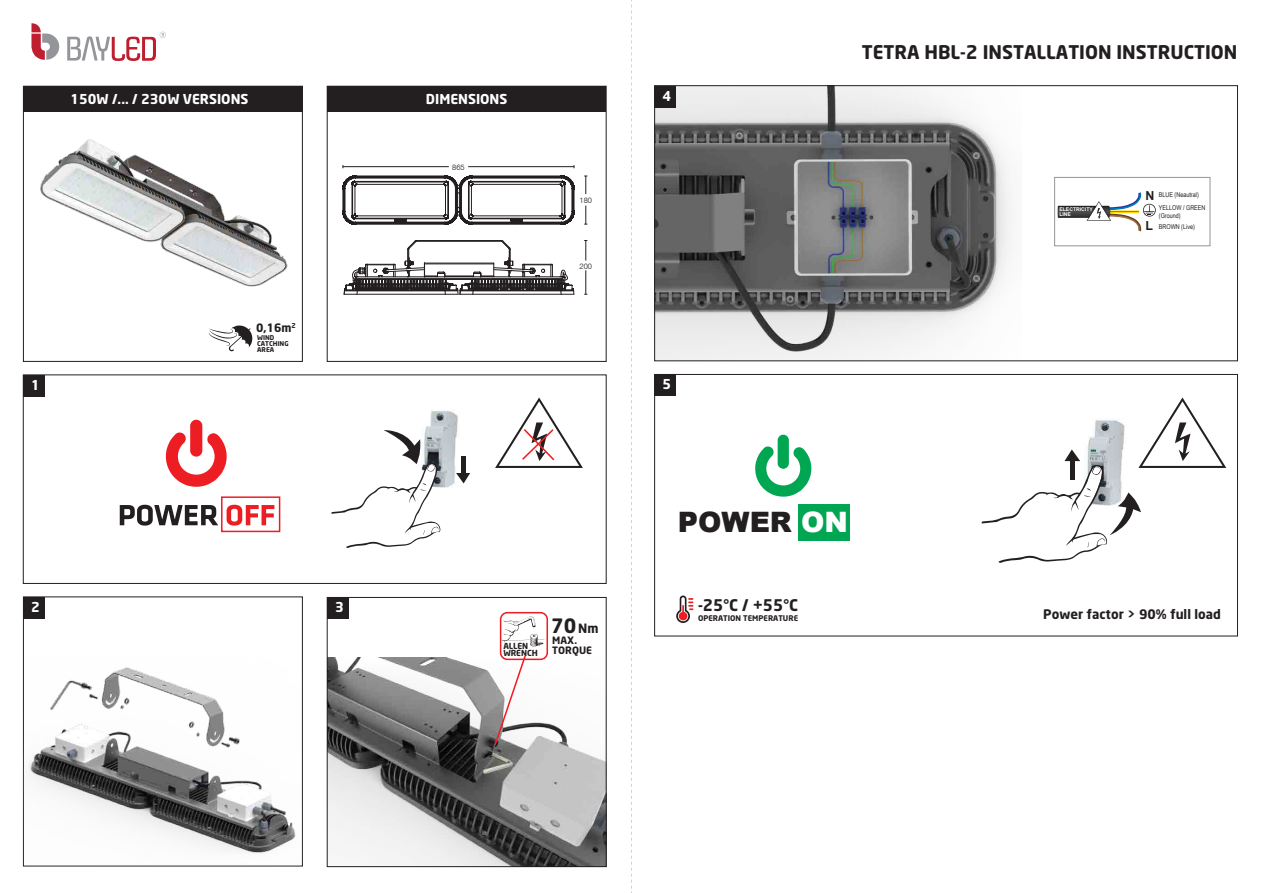
<style>
.page{position:relative;width:1263px;height:893px;background:#fff}
.page>*{position:absolute;margin:0;border:0;box-sizing:border-box;transform-origin:0 0}
.t1{font:900 28.05px "Arial";color:#231f20}
.t2{font:19.65px "Neo Sans Bold TR";color:#231f20}
.t3{font:18.6px "Neo Sans Bold TR";color:#231f20}
.t4{font:15.9px "Neo Sans Bold TR";color:#231f20}
.t5{font:13.5px "Neo Sans Bold TR";color:#fff}
.t6{font:13.05px "Neo Sans Bold TR";color:#231f20}
.t7{font:700 12.45px "Arial";color:#231f20}
.t8{font:11.55px "Neo Sans Bold TR";color:#231f20}
.t9{font:10.05px/9.6px "Neo Sans Bold TR";color:#231f20}
.t10{font:8.25px "Neo Sans Bold TR";color:#231f20}
.t11{font:300 7.8px "Swiss 721 BT";color:#231f20}
.t12{font:7.65px "Neo Sans Bold TR";color:#231f20}
.t13{font:6.6px/8.6px "Arial Narrow";color:#231f20}
.t14{font:6.6px/6.1px "Neo Sans Bold TR";color:#231f20}
.t15{font:700 5.1px/4.8px "Arial";color:#fff}
.s1{font-size:12.75px}
.s2{color:#fff}
</style>
<div class="page">
<img style="left:656px;top:87px;width:356px;height:272px">
<img style="left:329px;top:657px;width:275px;height:208px">
<svg style="left:1057px;top:192px;width:99px;height:39px"></svg>
<div style="left:1054px;top:177px;width:156px;height:69px;border:1px solid #939598"></div>
<svg style="left:31px;top:23px;width:28px;height:37px"></svg>
<svg style="left:67px;top:32px;width:99px;height:29px"></svg>
<svg style="left:120px;top:505px;width:98px;height:21px"></svg>
<svg style="left:227px;top:505px;width:47px;height:21px"></svg>
<svg style="left:166px;top:432px;width:61px;height:55px"></svg>
<div style="left:190px;top:420px;width:12px;height:37px;background:#ed1d24;border-radius:6px"></div>
<svg style="left:495px;top:397px;width:88px;height:71px"></svg>
<svg style="left:755px;top:446px;width:56px;height:51px"></svg>
<div style="left:778px;top:435px;width:11px;height:34px;background:#00a651;border-radius:5px"></div>
<div style="left:798px;top:505px;width:52px;height:36px;background:#00a651"></div>
<div style="left:221px;top:496px;width:59px;height:36px;border:2px solid #ed1d24"></div>
<div style="left:655px;top:86px;width:21px;height:21px;background:#231f20"></div>
<div style="left:654px;top:85px;width:584px;height:276px;border:1px solid #231f20"></div>
<div style="left:23px;top:375px;width:22px;height:21px;background:#231f20"></div>
<div style="left:23px;top:375px;width:583px;height:209px;border:1px solid #231f20"></div>
<div style="left:327px;top:86px;width:279px;height:26px;background:#231f20"></div>
<div style="left:23px;top:86px;width:279px;height:26px;background:#231f20"></div>
<svg style="left:631px;top:0;width:1px;height:893px"></svg>
<img style="left:425px;top:410px;width:33px;height:78px">
<svg style="left:331px;top:429px;width:110px;height:119px"></svg>
<svg style="left:981px;top:397px;width:245px;height:166px"></svg>
<div style="left:1070px;top:461px;width:5px;height:18px;background:#231f20"></div>
<svg style="left:456px;top:473px;width:14px;height:10px"></svg>
<hr style="left:461px;top:457px;width:4px;height:16px;background:#231f20">
<div style="left:327px;top:86px;width:279px;height:276px;border:1px solid #231f20"></div>
<div style="left:23px;top:86px;width:280px;height:276px;border:1px solid #231f20"></div>
<div style="left:655px;top:375px;width:21px;height:21px;background:#231f20"></div>
<div style="left:654px;top:374px;width:584px;height:262px;border:1px solid #231f20"></div>
<svg style="left:209px;top:325px;width:44px;height:26px"></svg>
<svg style="left:676px;top:595px;width:17px;height:28px"></svg>
<div style="left:500px;top:612px;width:48px;height:48px;border:2px solid #ed1d24;border-radius:7px"></div>
<svg style="left:502px;top:616px;width:42px;height:31px"></svg>
<div style="left:24px;top:597px;width:21px;height:21px;background:#231f20"></div>
<div style="left:327px;top:598px;width:22px;height:21px;background:#231f20"></div>
<div style="left:327px;top:597px;width:279px;height:270px;border:1px solid #231f20"></div>
<svg style="left:493px;top:654px;width:34px;height:93px"></svg>
<hr style="left:468px;top:166px;width:106px;height:1px;background:#231f20">
<hr style="left:343px;top:166px;width:106px;height:1px;background:#231f20">
<svg style="left:584px;top:176px;width:3px;height:18px"></svg>
<svg style="left:584px;top:206px;width:3px;height:19px"></svg>
<svg style="left:584px;top:240px;width:3px;height:21px"></svg>
<svg style="left:584px;top:270px;width:3px;height:25px"></svg>
<svg style="left:343px;top:176px;width:231px;height:49px"></svg>
<svg style="left:344px;top:240px;width:230px;height:55px"></svg>
<img style="left:40px;top:139px;width:248px;height:148px">
<img style="left:23px;top:657px;width:280px;height:209px">
<h3 class="t5" style="left:71px;top:90px;width:179px">150W /... / 230W VERSIONS</h3>
<h3 class="t5" style="left:426px;top:90px;width:83px">DIMENSIONS</h3>
<p class="t11" style="left:452px;top:162px;width:14px">865</p>
<h3 class="t5" style="left:31px;top:376px;width:10px">1</h3>
<h3 class="t8" style="left:256px;top:320px;width:41px">0,16m<sup>2</sup></h3>
<p class="t14" style="left:257px;top:334px;width:33px">WIND<br>CATCHING<br>AREA</p>
<p class="t11" style="left:579px;top:195px;width:14px">180</p>
<p class="t11" style="left:579px;top:261px;width:14px">200</p>
<h3 class="t5" style="left:31px;top:598px;width:10px">2</h3>
<h3 class="t5" style="left:335px;top:599px;width:10px">3</h3>
<p class="t10" style="left:503px;top:640px;width:26px">ALLEN</p>
<p class="t10" style="left:503px;top:648px;width:36px">WRENCH</p>
<h2 class="t2" style="left:551px;top:614px;width:49px">70<span class="s1">Nm</span></h2>
<h3 class="t9" style="left:552px;top:636px;width:41px">MAX.<br>TORQUE</h3>
<h3 class="t5" style="left:662px;top:87px;width:10px">4</h3>
<h3 class="t3" style="left:862px;top:41px;width:377px">TETRA HBL-2 INSTALLATION INSTRUCTION</h3>
<p class="t15" style="left:1059px;top:207px;width:35px">ELECTRICITY<br>LINE</p>
<h3 class="t7" style="left:1145px;top:188px;width:10px">N</h3>
<h3 class="t7" style="left:1145px;top:217px;width:9px">L</h3>
<p class="t13" style="left:1159px;top:190px;width:41px">BLUE (Neautral)</p>
<p class="t13" style="left:1159px;top:222px;width:38px">BROWN (Live)</p>
<p class="t13" style="left:1159px;top:203px;width:48px">YELLOW / GREEN (Ground)</p>
<h3 class="t5" style="left:662px;top:376px;width:10px">5</h3>
<h1 class="t1" style="left:678px;top:502px;width:172px">POWER <span class="s2">ON</span></h1>
<h3 class="t4" style="left:698px;top:595px;width:102px">-25°C / +55°C</h3>
<p class="t12" style="left:698px;top:613px;width:102px">OPERATION TEMPERATURE</p>
<h3 class="t6" style="left:1043px;top:606px;width:179px">Power factor &gt; 90% full load</h3>
</div>
